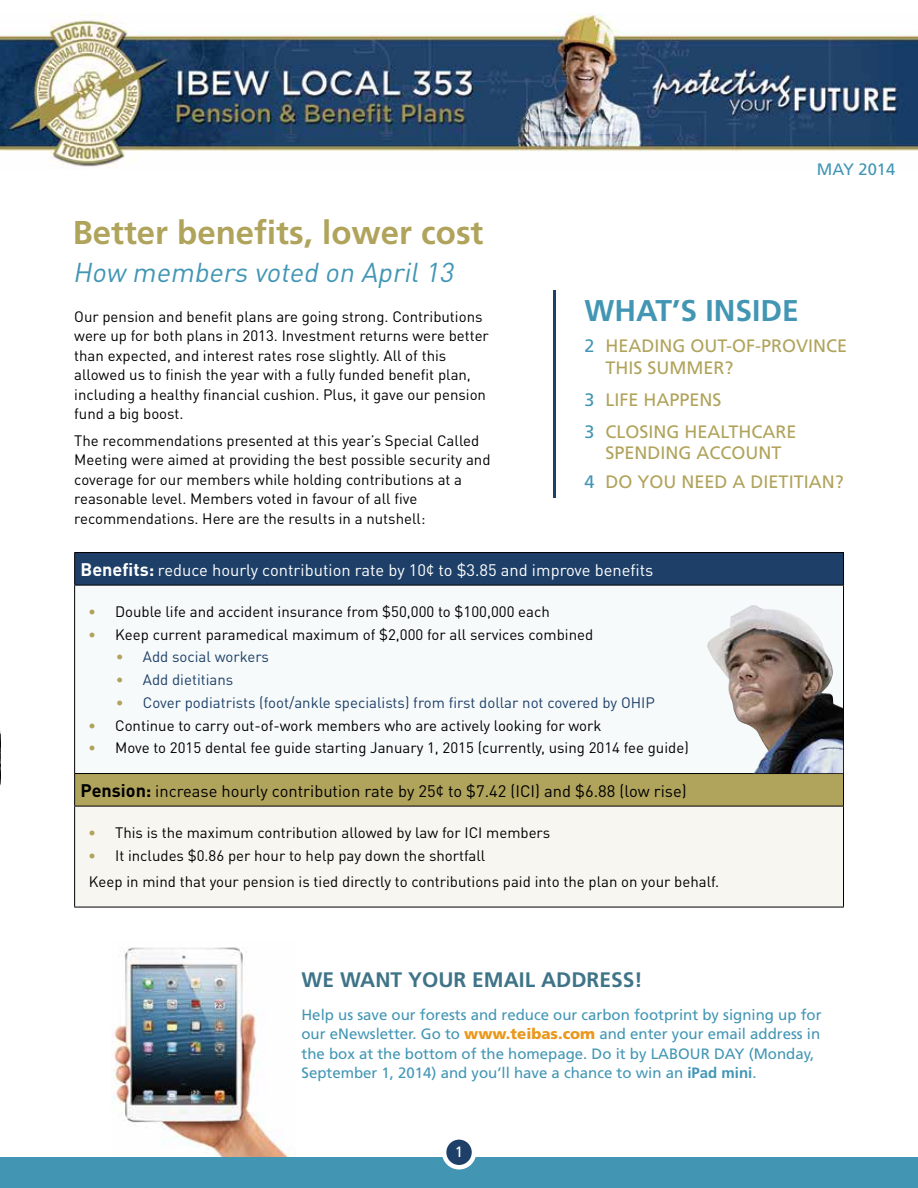
<style>
.page{position:relative;width:918px;height:1188px;background:#fff}
.page>*{position:absolute;margin:0;border:0;box-sizing:border-box;transform-origin:0 0}
.t1{font:700 33px "Frutiger";color:#b0a35b}
.t2{font:700 30px "Frutiger";color:#4296b4}
.t3{font:italic 27px "DINOT";color:#4296b4}
.t4{font:700 21px "Frutiger";color:#3f7488}
.t5{font:18px/21.6px "Frutiger";color:#b0a35b}
.t6{font:16.5px "DINOT";color:#000}
.t7{font:16.5px "DINOT";color:#fff}
.t8{font:16.5px "Frutiger";color:#4296b4}
.t9{font:15px/19.5px "DINOT";color:#000}
.t10{font:15px/19.5px "Frutiger";color:#4296b4}
.t11{font:15px "DINOT";color:#1e4068}
.t12{font:15px "Frutiger";color:#fff}
.s1{color:#4296b4}
.s2{font-weight:700;font-size:18px}
.s3{color:#b0a35b}
.s4{font-weight:900;color:#ea971a}
.s5{font-weight:700}
</style>
<div class="page">
<img style="left:112px;top:947px;width:178px;height:210px">
<div style="left:0;top:1157px;width:918px;height:31px;background:#4296b4"></div>
<img style="left:0;top:14px;width:918px;height:155px">
<svg style="left:444px;top:1137px;width:30px;height:30px"></svg>
<div style="left:442px;top:1135px;width:34px;height:34px;border:4px solid #fff;border-radius:50%"></div>
<hr style="left:553px;top:290px;width:2px;height:207px;background:#1e4068">
<div style="left:75px;top:553px;width:769px;height:32px;background:#1e4068"></div>
<div style="left:75px;top:585px;width:769px;height:189px;background:#f6fafb"></div>
<div style="left:75px;top:774px;width:769px;height:32px;background:#b0a35b"></div>
<div style="left:75px;top:806px;width:769px;height:101px;background:#f8f6f1"></div>
<hr style="left:74px;top:552px;width:770px;height:1px;background:#000">
<hr style="left:74px;top:553px;width:1px;height:32px;background:#000">
<hr style="left:843px;top:553px;width:1px;height:32px;background:#000">
<hr style="left:74px;top:585px;width:770px;height:1px;background:#000">
<hr style="left:74px;top:586px;width:1px;height:187px;background:#000">
<hr style="left:843px;top:586px;width:1px;height:187px;background:#000">
<hr style="left:74px;top:773px;width:770px;height:1px;background:#000">
<hr style="left:74px;top:774px;width:1px;height:32px;background:#000">
<hr style="left:843px;top:774px;width:1px;height:32px;background:#000">
<hr style="left:74px;top:806px;width:770px;height:1px;background:#000">
<hr style="left:74px;top:806px;width:1px;height:101px;background:#000">
<hr style="left:843px;top:806px;width:1px;height:101px;background:#000">
<hr style="left:74px;top:907px;width:770px;height:1px;background:#000">
<img style="left:0;top:730px;width:1px;height:56px">
<img style="left:707px;top:605px;width:136px;height:168px">
<h1 class="t1" style="left:73px;top:213px;width:412px">Better benefits, lower cost</h1>
<h3 class="t3" style="left:73px;top:254px;width:388px">How members voted on April13</h3>
<p class="t9" style="left:74px;top:306px;width:416px">Our pension and benefit plans are going strong. Contributions were up for both plans in 2013. Investment returns were better than expected, and interest rates rose slightly. All of this allowed us to finish the year with a fully funded benefit plan, including a healthy financial cushion. Plus, it gave our pension fund a big boost.</p>
<p class="t9" style="left:74px;top:430px;width:418px">The recommendations presented at this year’s Special Called Meeting were aimed at providing the best possible security and coverage for our members while holding contributions at a reasonable level. Members voted in favour of all five recommendations. Here are the results in a nutshell:</p>
<p class="t8" style="left:817px;top:160px;width:80px">MAY 2014</p>
<h2 class="t2" style="left:585px;top:293px;width:216px">WHAT’S INSIDE</h2>
<p class="t5" style="left:606px;top:335px;width:243px;text-indent:-21px"><span class="s1">2</span> HEADING OUT-OF-PROVINCE<br>THIS SUMMER?</p>
<p class="t5" style="left:585px;top:383px;width:214px;line-height:32.1px"><span class="s1">3</span> LIFE HAPPENS<br><span class="s1">3</span> CLOSING HEALTHCARE</p>
<p class="t5" style="left:585px;top:439px;width:261px;line-height:28.3px;text-indent:21px">SPENDING ACCOUNT<br><span class="s1">4</span> DO YOU NEED A DIETITIAN?</p>
<p class="t7" style="left:81px;top:559px;width:574px"><span class="s2">Benefits:</span> reduce hourly contribution rate by 10¢ to $3.85 and improve benefits</p>
<p class="t9" style="left:88px;top:601px;width:463px"><span class="s3">•</span> Double life and accident insurance from $50,000 to $100,000 each</p>
<p class="t9" style="left:88px;top:624px;width:507px"><span class="s3">•</span> Keep current paramedical maximum of $2,000 for all services combined</p>
<p class="t11" style="left:116px;top:647px;width:155px"><span class="s3">•</span> Add social workers</p>
<p class="t11" style="left:116px;top:669px;width:119px"><span class="s3">•</span> Add dietitians</p>
<p class="t11" style="left:116px;top:692px;width:541px"><span class="s3">•</span> Cover podiatrists (foot/ankle specialists) from first dollar not covered by OHIP</p>
<p class="t9" style="left:88px;top:715px;width:515px"><span class="s3">•</span> Continue to carry out-of-work members who are actively looking for work</p>
<p class="t9" style="left:88px;top:738px;width:602px"><span class="s3">•</span> Move to 2015 dental fee guide starting January 1, 2015 (currently, using 2014 fee guide)</p>
<p class="t6" style="left:81px;top:780px;width:608px"><span class="s2">Pension:</span> increase hourly contribution rate by 25¢ to $7.42 (ICI) and $6.88 (low rise)</p>
<p class="t9" style="left:88px;top:822px;width:464px"><span class="s3">•</span> This is the maximum contribution allowed by law for ICI members</p>
<p class="t9" style="left:88px;top:841px;width:633px;line-height:26.2px"><span class="s3">•</span> It includes $0.86 per hour to help pay down the shortfall<br>Keep in mind that your pension is tied directly to contributions paid into the plan on your behalf.</p>
<h3 class="t4" style="left:302px;top:967px;width:343px">WE WANT YOUR EMAIL ADDRESS!</h3>
<p class="t10" style="left:302px;top:1005px;width:522px">Help us save our forests and reduce our carbon footprint by signing up for our eNewsletter. Go to <span class="s4">www.teibas.com</span> and enter your email address in the box at the bottom of the homepage. Do it by LABOUR DAY (Monday, September 1, 2014) and you’ll have a chance to win an <span class="s5">iPad mini</span>.</p>
<p class="t12" style="left:455px;top:1143px;width:10px">1</p>
</div>
